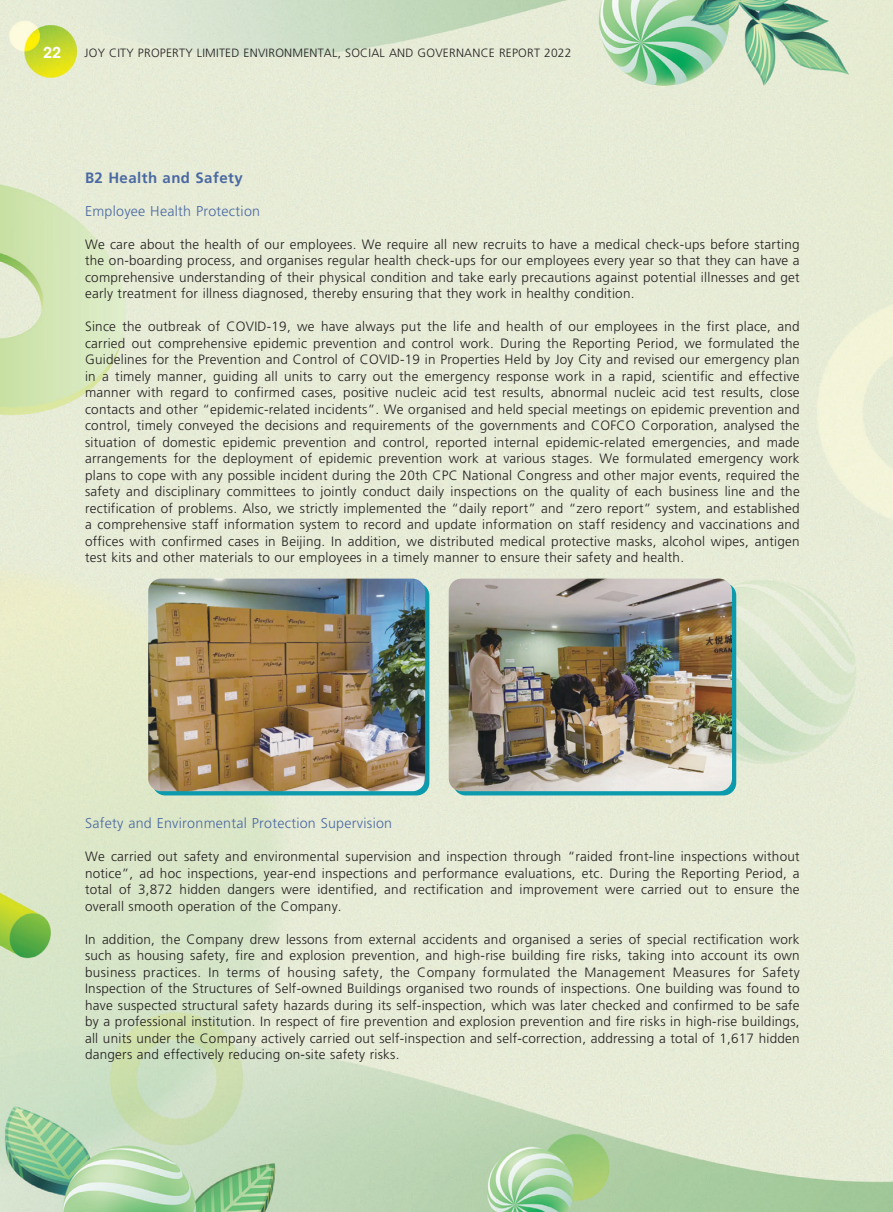
<style>
.page{position:relative;width:893px;height:1212px;background:#fff}
.page>*{position:absolute;margin:0;border:0;box-sizing:border-box;transform-origin:0 0}
.t1{font:700 15px "Frutiger LT Std";letter-spacing:.03em;color:#4a69a2}
.t2{font:600 15px "ITC Avant Garde Std";color:#fff}
.t3{font:300 14.25px "Frutiger LT Std";letter-spacing:.02em;color:#4a69a2}
.t4{font:300 13.5px/16.5px "Frutiger LT Std";letter-spacing:.02em;color:#231f20;text-align:justify}
.t5{font:300 12px "Frutiger LT Std";letter-spacing:.02em;color:#231f20}
</style>
<div class="page">
<img style="left:0;top:0;width:893px;height:1212px">
<svg style="left:152px;top:583px;width:277px;height:212px;background:#119aac"></svg>
<svg style="left:453px;top:583px;width:283px;height:212px;background:#129bad"></svg>
<img style="left:148px;top:579px;width:277px;height:212px">
<img style="left:449px;top:579px;width:283px;height:212px">
<p class="t2" style="left:43px;top:43px;width:20px">22</p>
<p class="t5" style="left:85px;top:46px;width:488px">JOY CITY PROPERTY LIMITED ENVIRONMENTAL, SOCIAL AND GOVERNANCE REPORT 2022</p>
<p class="t1" style="left:85px;top:169px;width:159px">B2 Health and Safety</p>
<p class="t3" style="left:85px;top:203px;width:177px">Employee Health Protection</p>
<p class="t4" style="left:85px;top:236px;width:716px">We care about the health of our employees. We require all new recruits to have a medical check-ups before starting the on-boarding process, and organises regular health check-ups for our employees every year so that they can have a comprehensive understanding of their physical condition and take early precautions against potential illnesses and get early treatment for illness diagnosed, thereby ensuring that they work in healthy condition.</p>
<p class="t4" style="left:85px;top:318px;width:716px">Since the outbreak of COVID-19, we have always put the life and health of our employees in the first place, and carried out comprehensive epidemic prevention and control work. During the Reporting Period, we formulated the Guidelines for the Prevention and Control of COVID-19 in Properties Held by Joy City and revised our emergency plan in a timely manner, guiding all units to carry out the emergency response work in a rapid, scientific and effective manner with regard to confirmed cases, positive nucleic acid test results, abnormal nucleic acid test results, close contacts and other “epidemic-related incidents”. We organised and held special meetings on epidemic prevention and control, timely conveyed the decisions and requirements of the governments and COFCO Corporation, analysed the situation of domestic epidemic prevention and control, reported internal epidemic-related emergencies, and made arrangements for the deployment of epidemic prevention work at various stages. We formulated emergency work plans to cope with any possible incident during the 20th CPC National Congress and other major events, required the safety and disciplinary committees to jointly conduct daily inspections on the quality of each business line and the rectification of problems. Also, we strictly implemented the “daily report” and “zero report” system, and established a comprehensive staff information system to record and update information on staff residency and vaccinations and offices with confirmed cases in Beijing. In addition, we distributed medical protective masks, alcohol wipes, antigen test kits and other materials to our employees in a timely manner to ensure their safety and health.</p>
<p class="t3" style="left:85px;top:815px;width:309px">Safety and Environmental Protection Supervision</p>
<p class="t4" style="left:85px;top:849px;width:716px">We carried out safety and environmental supervision and inspection through “raided front-line inspections without notice”, ad hoc inspections, year-end inspections and performance evaluations, etc. During the Reporting Period, a total of 3,872 hidden dangers were identified, and rectification and improvement were carried out to ensure the overall smooth operation of the Company.</p>
<p class="t4" style="left:85px;top:931px;width:716px">In addition, the Company drew lessons from external accidents and organised a series of special rectification work such as housing safety, fire and explosion prevention, and high-rise building fire risks, taking into account its own business practices. In terms of housing safety, the Company formulated the Management Measures for Safety Inspection of the Structures of Self-owned Buildings organised two rounds of inspections. One building was found to have suspected structural safety hazards during its self-inspection, which was later checked and confirmed to be safe by a professional institution. In respect of fire prevention and explosion prevention and fire risks in high-rise buildings, all units under the Company actively carried out self-inspection and self-correction, addressing a total of 1,617 hidden dangers and effectively reducing on-site safety risks.</p>
</div>
